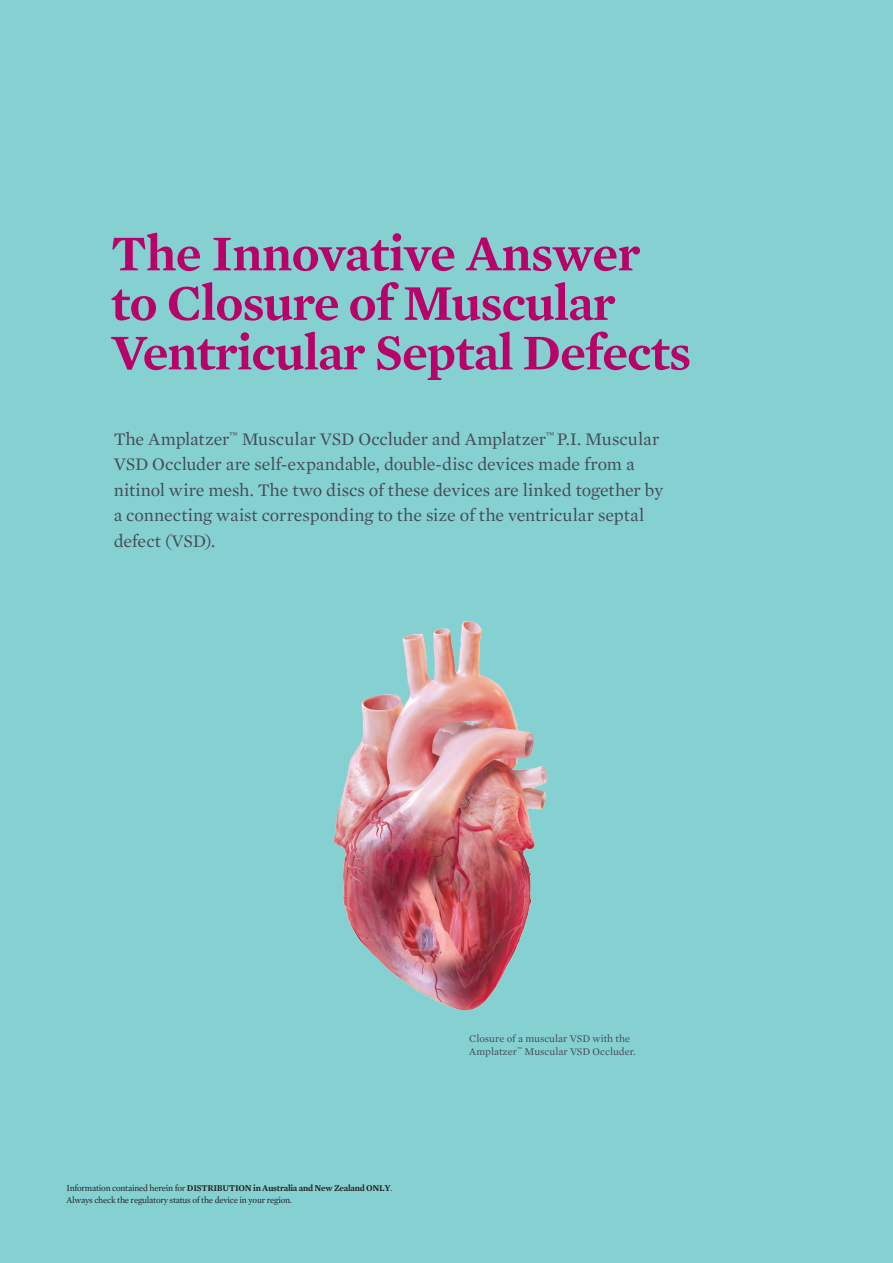
<style>
.page{position:relative;width:893px;height:1263px;background:#85d1d2}
.page>*{position:absolute;margin:0;border:0;box-sizing:border-box;transform-origin:0 0}
.t1{font:600 51px/49.5px "Mercury Text G1";letter-spacing:-.02em;color:#b70369}
.paragraph_titles{font:18px/25.5px "Mercury Text G1";letter-spacing:-.005em;color:#464b54}
.t2{font:10.5px/12.6px "Mercury Text G1";color:#464b54}
.t3{font:9px/12.1px "Mercury Text G1";letter-spacing:-.025em;color:#231f20}
.s1{font-weight:600}
</style>
<div class="page">
<img style="left:333px;top:621px;width:215px;height:390px">
<h1 class="t1" style="left:111px;top:226px;width:582px">The Innovative Answer to Closure of Muscular<br>Ventricular Septal Defects</h1>
<p class="paragraph_titles" style="left:114px;top:425px;width:551px">The Amplatzer<sup>™</sup> Muscular VSD Occluder and Amplatzer<sup>™</sup> P.I. Muscular VSD Occluder are self-expandable, double-disc devices made from a nitinol wire mesh. The two discs of these devices are linked together by a connecting waist corresponding to the size of the ventricular septal defect (VSD).</p>
<p class="t3" style="left:66px;top:1181px;width:328px">Information contained herein for <span class="s1">DISTRIBUTION in Australia and New Zealand ONLY</span>.<br>Always check the regulatory status of the device in your region.</p>
<p class="t2" style="left:469px;top:1031px;width:168px">Closure of a muscular VSD with the<br>Amplatzer<sup>™</sup> Muscular VSD Occluder.</p>
</div>
